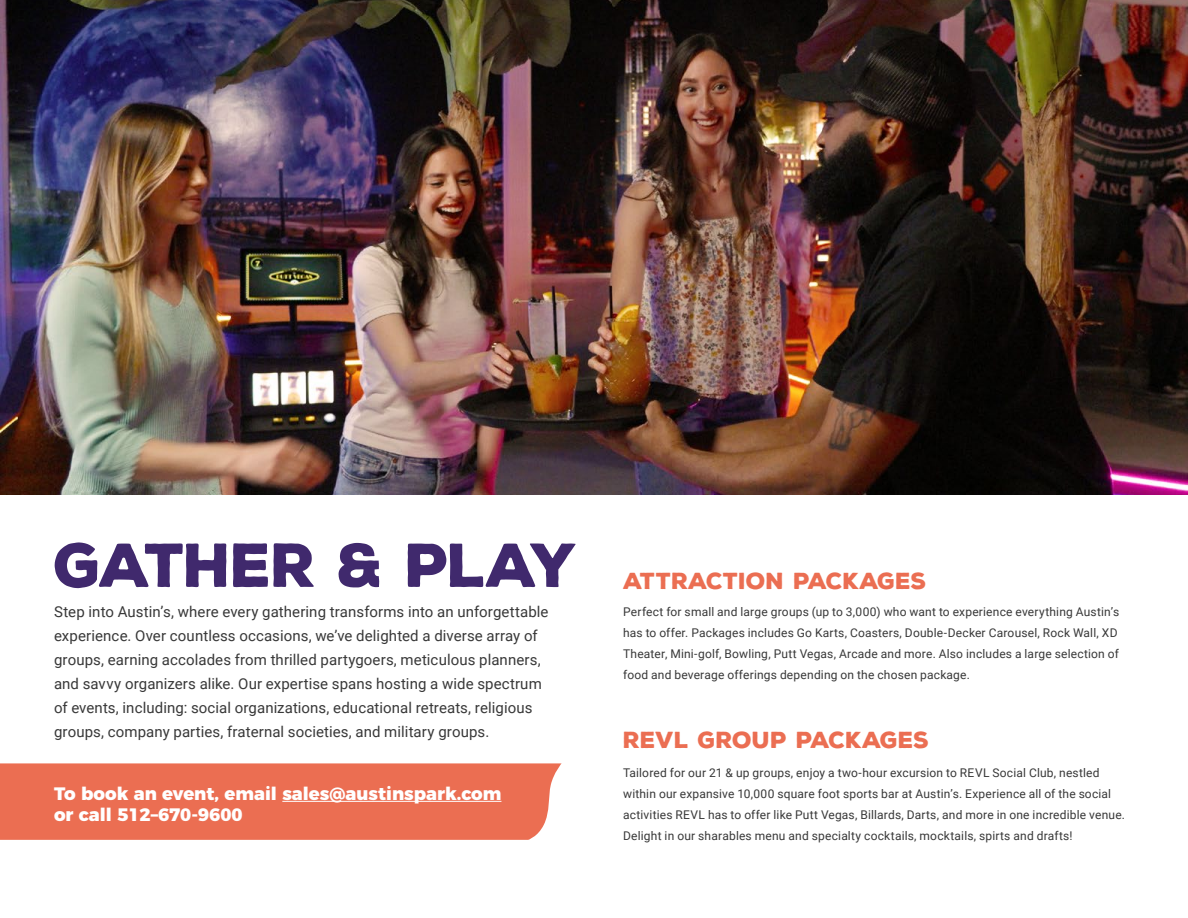
<style>
.page{position:relative;width:1188px;height:918px;background:#fff}
.page>*{position:absolute;margin:0;border:0;box-sizing:border-box;transform-origin:0 0}
.t1{font:900 60px "Nexa Rust Sans";letter-spacing:-.04em;color:#40296d}
.t2{font:900 22.5px "Nexa Rust Sans";color:#eb6e52}
.t3{font:800 18px/21.6px "Montserrat";color:#fff}
.t4{font:15px/24px "Roboto";letter-spacing:.005em;color:#383838}
.t5{font:12px/21px "Roboto";letter-spacing:.015em;color:#383838}
</style>
<div class="page">
<img style="left:0;top:0;width:1188px;height:495px">
<div style="left:0;top:763px;width:562px;height:77px;background:#eb6e52"></div>
<hr style="left:282px;top:801px;width:219px;height:1px;background:#fff">
<h1 class="t1" style="left:54px;top:525px;width:525px">GATHER &amp; PLAY</h1>
<p class="t4" style="left:54px;top:599px;width:496px">Step into Austin’s, where every gathering transforms into an unforgettable experience. Over countless occasions, we’ve delighted a diverse array of groups, earning accolades from thrilled partygoers, meticulous planners, and savvy organizers alike. Our expertise spans hosting a wide spectrum of events, including: social organizations, educational retreats, religious groups, company parties, fraternal societies, and military groups.</p>
<h3 class="t3" style="left:54px;top:781px;width:449px">To book an event, email sales@austinspark.com or call 512–670-9600</h3>
<h2 class="t2" style="left:623px;top:565px;width:305px">ATTRACTION PACKAGES</h2>
<p class="t5" style="left:623px;top:601px;width:498px">Perfect for small and large groups (up to 3,000) who want to experience everything Austin’s has to offer. Packages includes Go Karts, Coasters, Double-Decker Carousel, Rock Wall, XD Theater, Mini-golf, Bowling, Putt Vegas, Arcade and more. Also includes a large selection of food and beverage offerings depending on the chosen package.</p>
<h2 class="t2" style="left:623px;top:725px;width:308px">REVL GROUP PACKAGES</h2>
<p class="t5" style="left:623px;top:762px;width:503px">Tailored for our 21 &amp; up groups, enjoy a two-hour excursion to REVL Social Club, nestled within our expansive 10,000 square foot sports bar at Austin’s. Experience all of the social activities REVL has to offer like Putt Vegas, Billards, Darts, and more in one incredible venue.<br>Delight in our sharables menu and specialty cocktails, mocktails, spirts and drafts!</p>
</div>
